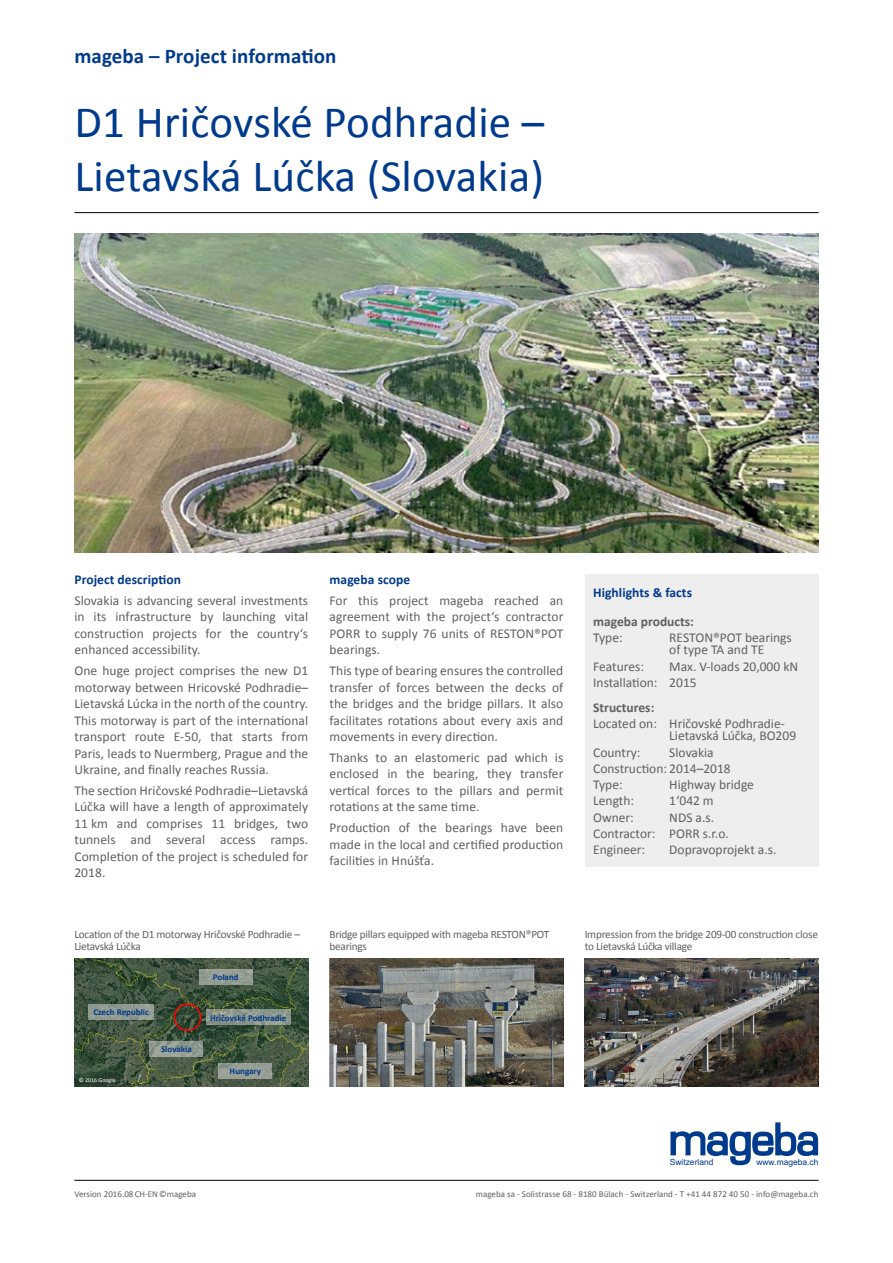
<style>
.page{position:relative;width:893px;height:1263px;background:#fff}
.page>*{position:absolute;margin:0;border:0;box-sizing:border-box;transform-origin:0 0}
.t1{font:45px/54px "Calibri";letter-spacing:.005em;color:#003a8c}
.t2{font:700 21px "Calibri";letter-spacing:.005em;color:#003a8c}
.t3{font:13.5px/16.5px "Calibri";letter-spacing:.005em;color:#616060;text-align:justify}
.t4{font:700 13.5px "Calibri";letter-spacing:.005em;color:#003a8c}
.t5{font:700 13.5px "Calibri";color:#616060}
.t6{font:11.25px/12px "Calibri";letter-spacing:-.02em;color:#616060}
.t7{font:9px "Calibri";color:#616060}
.t8{font:700 9px "Calibri";color:#003a8c}
.t9{font:8.55px "Arial";color:#003a8c}
.t10{font:6px "Calibri";color:#fff}
</style>
<div class="page">
<svg style="left:670px;top:1122px;width:148px;height:43px"></svg>
<img style="left:585px;top:959px;width:234px;height:127px">
<img style="left:330px;top:959px;width:233px;height:127px">
<img style="left:74px;top:234px;width:745px;height:319px">
<img style="left:74px;top:959px;width:234px;height:127px">
<div style="left:585px;top:574px;width:234px;height:293px;background:#efeeef"></div>
<hr style="left:74px;top:1180px;width:745px;height:1px;background:#000">
<hr style="left:74px;top:212px;width:745px;height:1px;background:#000">
<div style="left:174px;top:1003px;width:27px;height:28px;border:2px solid #f00;border-radius:50%"></div>
<svg style="left:88px;top:1004px;width:66px;height:15px"></svg>
<svg style="left:150px;top:1041px;width:53px;height:16px"></svg>
<svg style="left:199px;top:969px;width:54px;height:15px"></svg>
<svg style="left:206px;top:1009px;width:85px;height:16px"></svg>
<svg style="left:219px;top:1063px;width:53px;height:15px"></svg>
<h2 class="t2" style="left:74px;top:41px;width:263px">mageba – Project information</h2>
<h1 class="t1" style="left:74px;top:94px;width:471px">D1 Hričovské Podhradie –<br>Lietavská Lúčka (Slovakia)</h1>
<p class="t4" style="left:74px;top:570px;width:108px">Project description</p>
<p class="t3" style="left:74px;top:592px;width:235px">Slovakia is advancing several investments in its infrastructure by launching vital construction projects for the country‘s enhanced accessibility.</p>
<p class="t3" style="left:74px;top:662px;width:235px">One huge project comprises the new D1 motorway between Hricovské Podhradie– Lietavská Lúcka in the north of the country.<br>This motorway is part of the international transport route E-50, that starts from Paris, leads to Nuermberg, Prague and the Ukraine, and finally reaches Russia.</p>
<p class="t3" style="left:74px;top:782px;width:235px">The section Hričovské Podhradie–Lietavská Lúčka will have a length of approximately 11 km and comprises 11 bridges, two tunnels and several access ramps.<br>Completion of the project is scheduled for 2018.</p>
<p class="t4" style="left:330px;top:570px;width:82px">mageba scope</p>
<p class="t3" style="left:330px;top:592px;width:235px">For this project mageba reached an agreement with the project‘s contractor PORR to supply 76 units of RESTON®POT bearings.</p>
<p class="t3" style="left:330px;top:662px;width:235px">This type of bearing ensures the controlled transfer of forces between the decks of the bridges and the bridge pillars. It also facilitates rotations about every axis and movements in every direction.</p>
<p class="t3" style="left:330px;top:749px;width:235px">Thanks to an elastomeric pad which is enclosed in the bearing, they transfer vertical forces to the pillars and permit rotations at the same time.</p>
<p class="t3" style="left:330px;top:819px;width:235px">Production of the bearings have been made in the local and certified production facilities in Hnúšťa.</p>
<p class="t4" style="left:593px;top:583px;width:100px">Highlights &amp; facts</p>
<p class="t5" style="left:593px;top:612px;width:102px">mageba products:</p>
<p class="t3" style="left:593px;top:629px;width:31px">Type:</p>
<p class="t3" style="left:669px;top:632px;width:124px;line-height:12px">RESTON®POT bearings of type TA and TE</p>
<p class="t3" style="left:593px;top:658px;width:52px">Features:</p>
<p class="t3" style="left:593px;top:658px;width:207px;text-indent:76px">Max. V-loads 20,000 kN<br>Installation: 2015</p>
<p class="t5" style="left:593px;top:698px;width:63px">Structures:</p>
<p class="t3" style="left:669px;top:717px;width:128px;line-height:12px;text-indent:-76px">Located on: Hričovské Podhradie-<br>Lietavská Lúčka, BO209</p>
<p class="t3" style="left:593px;top:743px;width:49px">Country:</p>
<p class="t3" style="left:593px;top:743px;width:139px;text-align:left;text-indent:76px">Slovakia<br>Construction: 2014–2018<br>Type:</p>
<p class="t3" style="left:669px;top:776px;width:86px">Highway bridge</p>
<p class="t3" style="left:593px;top:792px;width:42px">Length:</p>
<p class="t3" style="left:669px;top:792px;width:46px">1‘042 m</p>
<p class="t3" style="left:593px;top:808px;width:42px">Owner:</p>
<p class="t3" style="left:593px;top:808px;width:137px;text-align:left;text-indent:76px">NDS a.s.<br>Contractor: PORR s.r.o.<br>Engineer:</p>
<p class="t3" style="left:669px;top:841px;width:109px">Dopravoprojekt a.s.</p>
<p class="t6" style="left:74px;top:928px;width:227px">Location of the D1 motorway Hričovské Podhradie –<br>Lietavská Lúčka</p>
<p class="t6" style="left:330px;top:928px;width:221px">Bridge pillars equipped with mageba RESTON®POT bearings</p>
<p class="t6" style="left:585px;top:928px;width:235px">Impression from the bridge 209-00 construction close to Lietavská Lúčka village</p>
<p class="t8" style="left:93px;top:1006px;width:57px">Czech Republic</p>
<p class="t10" style="left:79px;top:1076px;width:39px">© 2016 Google</p>
<p class="t8" style="left:161px;top:1043px;width:32px">Slovakia</p>
<p class="t8" style="left:213px;top:971px;width:27px">Poland</p>
<p class="t8" style="left:210px;top:1011px;width:78px">Hričovské Podhradie</p>
<p class="t8" style="left:230px;top:1065px;width:33px">Hungary</p>
<p class="t9" style="left:670px;top:1157px;width:45px">Switzerland</p>
<p class="t9" style="left:756px;top:1156px;width:64px">www.mageba.ch</p>
<p class="t7" style="left:74px;top:1188px;width:123px">Version 2016.08 CH-EN ©mageba</p>
<p class="t7" style="left:476px;top:1188px;width:344px">mageba sa - Solistrasse 68 - 8180 Bülach - Switzerland - T +41 44 872 40 50 - info@mageba.ch</p>
</div>
